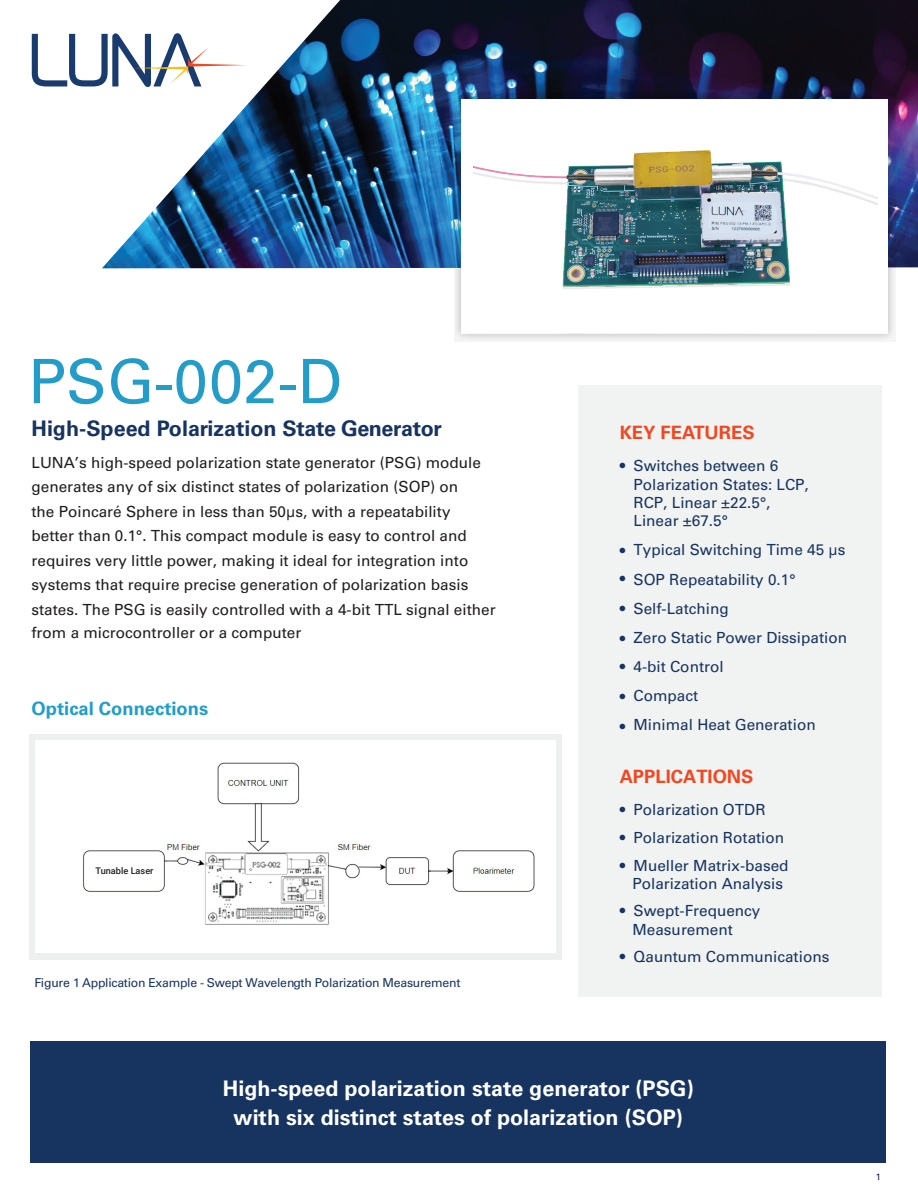
<style>
.page{position:relative;width:918px;height:1188px;background:#fff}
.page>*{position:absolute;margin:0;border:0;box-sizing:border-box;transform-origin:0 0}
.t1{font:61.35px "Univers LT Std";color:#249cc8}
.t2{font:700 21.45px/28.8px "Univers LT Std";color:#fff;text-align:center}
.t3{font:700 21.45px "Univers LT Std";color:#173460}
.t4{font:700 18.45px "Univers LT Std";color:#f04822}
.t5{font:700 18.45px "Univers LT Std";color:#209dc8}
.t6{font:15.3px/24.5px "Univers LT Std";color:#201d1e}
.t7{font:15.3px/29.1px "Univers LT Std";color:#173460}
.t8{font:12.3px "Univers LT Std";letter-spacing:-.02em;color:#173460}
.t9{font:500 9.15px "Roboto";color:#231f20}
.t10{font:9.15px "Univers LT Std";color:#1b1749}
</style>
<div class="page">
<img style="left:102px;top:0;width:816px;height:268px">
<svg style="left:32px;top:33px;width:214px;height:54px"></svg>
<div style="left:30px;top:1041px;width:856px;height:122px;background:#173460"></div>
<svg style="left:454px;top:92px;width:441px;height:249px"></svg>
<div style="left:462px;top:100px;width:425px;height:233px;background:#fff"></div>
<div style="left:29px;top:734px;width:532px;height:225px;background:#eef0f0"></div>
<div style="left:35px;top:740px;width:521px;height:213px;background:#fff"></div>
<img style="left:83px;top:762px;width:452px;height:163px">
<div style="left:93px;top:861px;width:63px;height:23px;background:#fff"></div>
<img style="left:473px;top:150px;width:404px;height:139px">
<div style="left:578px;top:385px;width:303px;height:612px;background:#f1f2f2"></div>
<p class="t1" style="left:28px;top:345px;width:315px">PSG-002-D</p>
<p class="t3" style="left:32px;top:416px;width:412px">High-Speed Polarization State Generator</p>
<p class="t6" style="left:32px;top:450px;width:451px">LUNA’s high-speed polarization state generator (PSG) module generates any of six distinct states of polarization (SOP) on the Poincaré Sphere in less than 50µs, with a repeatability better than 0.1°. This compact module is easy to control and requires very little power, making it ideal for integration into systems that require precise generation of polarization basis</p>
<p class="t6" style="left:32px;top:598px;width:466px;line-height:23px">states. The PSG is easily controlled with a 4-bit TTL signal either from a microcontroller or a computer</p>
<p class="t5" style="left:32px;top:698px;width:178px">Optical Connections</p>
<p class="t9" style="left:95px;top:865px;width:60px">Tunable Laser</p>
<p class="t8" style="left:34px;top:975px;width:428px">Figure 1 Application Example - Swept Wavelength Polarization Measurement</p>
<p class="t4" style="left:620px;top:422px;width:136px">KEY FEATURES</p>
<p class="t7" style="left:633px;top:457px;width:177px;line-height:18.5px;text-indent:-14px">• Switches between 6<br>Polarization States: LCP,<br>RCP, Linear ±22.5°,<br>Linear ±67.5°</p>
<p class="t7" style="left:633px;top:536px;width:215px">Typical Switching Time 45 µs<br>SOP Repeatability 0.1°<br>Self-Latching<br>Zero Static Power Dissipation<br>4-bit Control<br>Compact<br>Minimal Heat Generation</p>
<p class="t7" style="left:620px;top:536px;width:7px">•</p>
<p class="t7" style="left:620px;top:564px;width:7px">•</p>
<p class="t7" style="left:620px;top:594px;width:7px;line-height:29.8px">• •</p>
<p class="t7" style="left:620px;top:652px;width:7px;line-height:29.8px;text-align:justify">• • •</p>
<p class="t4" style="left:620px;top:766px;width:135px">APPLICATIONS</p>
<p class="t7" style="left:620px;top:796px;width:147px">• Polarization OTDR</p>
<p class="t7" style="left:620px;top:823px;width:166px">• Polarization Rotation</p>
<p class="t7" style="left:620px;top:856px;width:170px;line-height:18.3px;text-align:center">• Mueller Matrix-based<br>Polarization Analysis</p>
<p class="t7" style="left:632px;top:902px;width:129px;line-height:18.3px;text-indent:-13px">• Swept-Frequency<br>Measurement</p>
<p class="t7" style="left:620px;top:942px;width:211px">• Qauntum Communications</p>
<p class="t2" style="left:223px;top:1075px;width:472px">High-speed polarization state generator (PSG) with six distinct states of polarization (SOP)</p>
<p class="t10" style="left:876px;top:1172px;width:7px">1</p>
</div>
